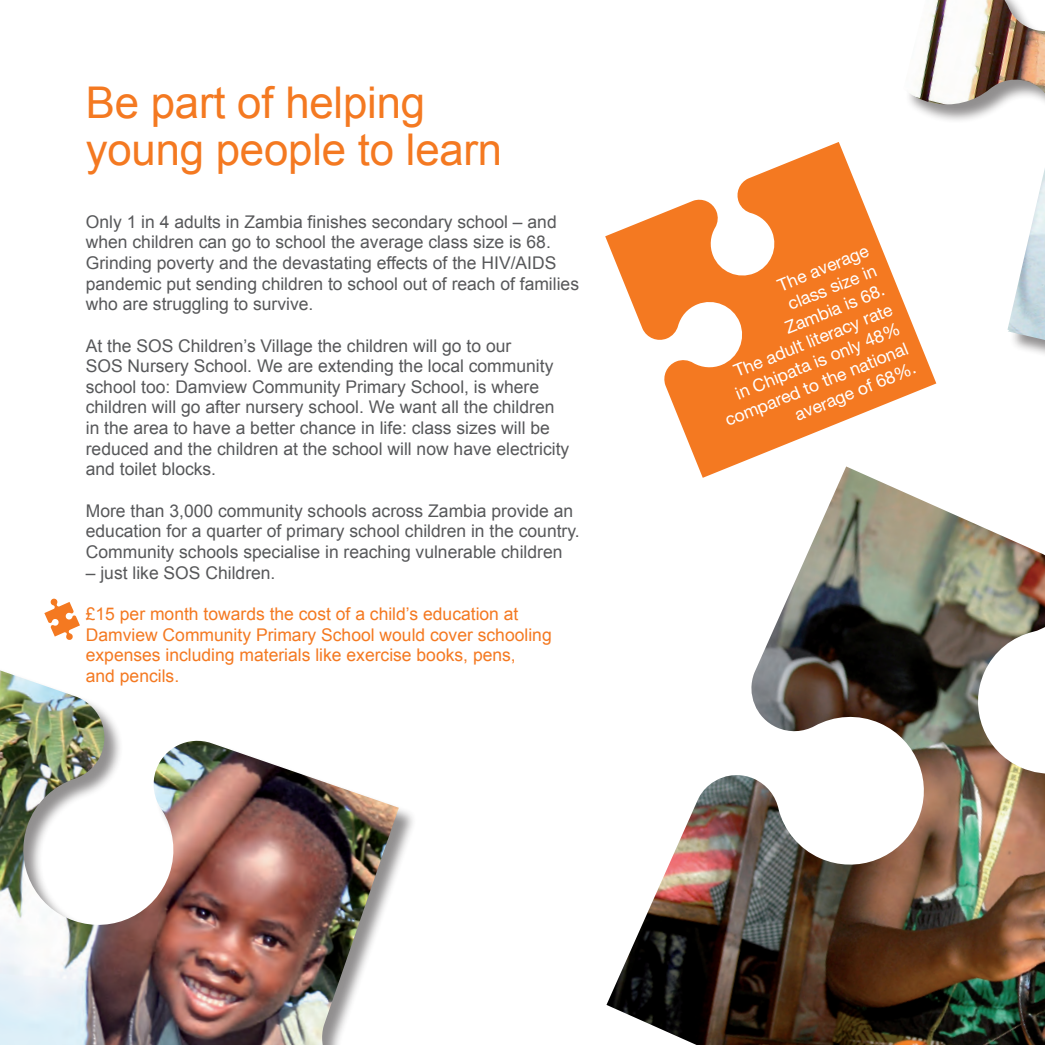
<style>
.page{position:relative;width:1045px;height:1045px;background:#fff}
.page>*{position:absolute;margin:0;border:0;box-sizing:border-box;transform-origin:0 0}
.t1{font:43.75px/47.2px "Arial";letter-spacing:-.005em;color:#f47921}
.t2{font:17.5px/20.7px "Arial";color:#57585a}
.t3{font:17.5px/20.7px "Arial";color:#f47921}
.t4{font:17.5px/21px "Helvetica Neue";color:#fff;text-align:right}
</style>
<div class="page">
<img style="left:909px;top:0;width:136px;height:343px">
<img style="left:0;top:670px;width:399px;height:375px">
<svg style="left:605px;top:142px;width:331px;height:324px;fill:#f47921"></svg>
<svg style="left:44px;top:598px;width:36px;height:42px"></svg>
<img style="left:606px;top:466px;width:439px;height:579px">
<p class="t1" style="left:86px;top:79px;width:418px">Be part of helping young people to learn</p>
<p class="t2" style="left:86px;top:211px;width:495px">Only 1 in 4 adults in Zambia finishes secondary school – and when children can go to school the average class size is 68.<br>Grinding poverty and the devastating effects of the HIV/AIDS pandemic put sending children to school out of reach of families who are struggling to survive.</p>
<p class="t2" style="left:86px;top:335px;width:485px">At the SOS Children’s Village the children will go to our<br>SOS Nursery School. We are extending the local community school too: Damview Community Primary School, is where children will go after nursery school. We want all the children in the area to have a better chance in life: class sizes will be reduced and the children at the school will now have electricity and toilet blocks.</p>
<p class="t2" style="left:86px;top:500px;width:495px">More than 3,000 community schools across Zambia provide an education for a quarter of primary school children in the country.<br>Community schools specialise in reaching vulnerable children</p>
<p class="t2" style="left:86px;top:562px;width:191px">– just like SOS Children.</p>
<p class="t3" style="left:86px;top:603px;width:467px">£15 per month towards the cost of a child’s education at Damview Community Primary School would cover schooling expenses including materials like exercise books, pens,<br>and pencils.</p>
<p class="t4" style="left:682px;top:313px;width:197px;rotate:-22deg">The average<br>class size in<br>Zambia is 68.<br>The adult literacy rate<br>in Chipata is only 48% compared to the national average of 68%.</p>
</div>
